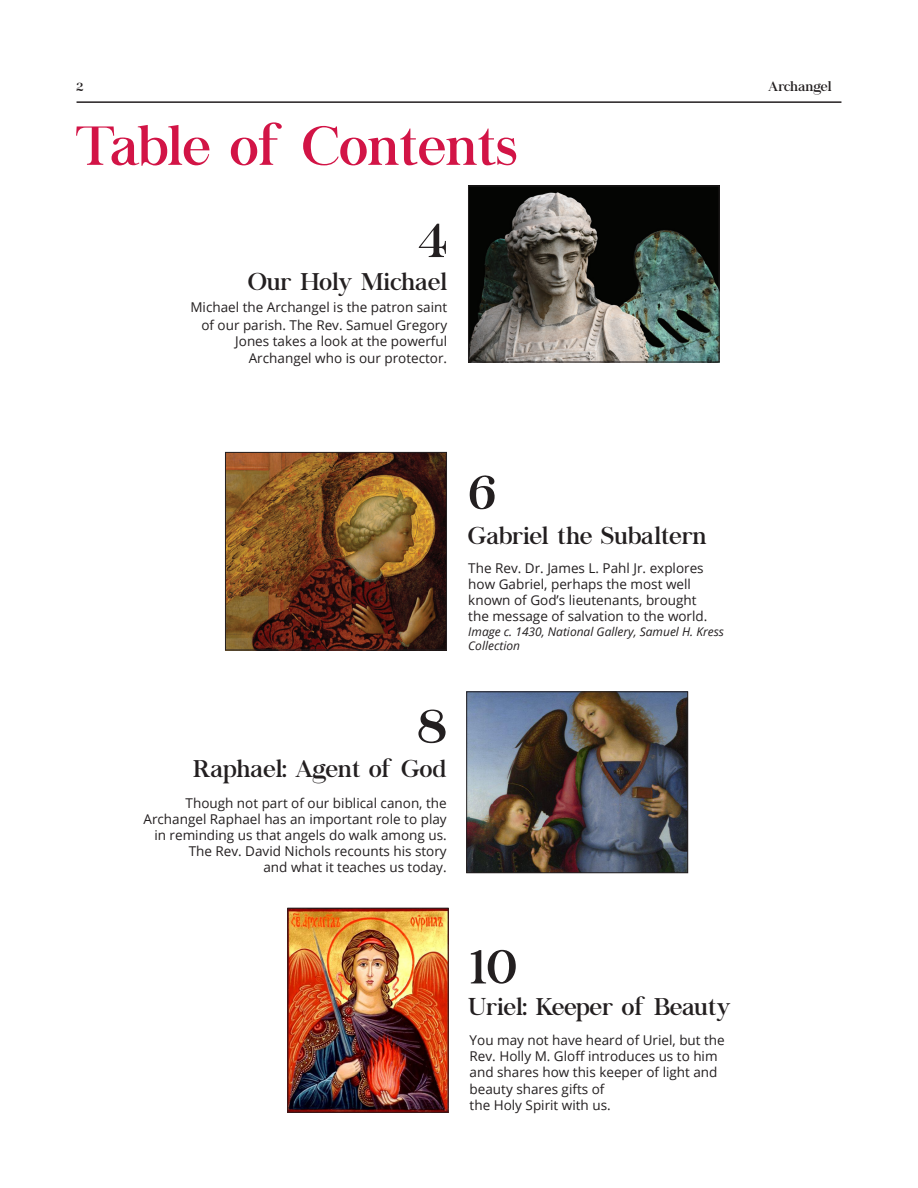
<style>
.page{position:relative;width:918px;height:1188px;background:#fff}
.page>*{position:absolute;margin:0;border:0;box-sizing:border-box;transform-origin:0 0}
.t1{font:54px "Chapaza";color:#d21446}
.t2{font:54px "Chapaza";color:#231f20}
.story_pull_out{font:24px "Chapaza";color:#231f20}
.P1{font:24px "Chapaza";color:#231f20}
.P1-2{font:13.5px/16.2px "Open Sans";color:#231f20;text-align:right}
.t3{font:13.5px "Chapaza";color:#231f20}
.P1-3{font:italic 12px/14.4px "Open Sans";color:#231f20}
</style>
<div class="page">
<img style="left:290px;top:910px;width:156px;height:200px">
<img style="left:227px;top:454px;width:218px;height:194px">
<div style="left:225px;top:452px;width:222px;height:198px;border:1px solid #231f20"></div>
<img style="left:470px;top:188px;width:247px;height:172px">
<div style="left:468px;top:186px;width:251px;height:176px;border:1px solid #231f20"></div>
<img style="left:468px;top:694px;width:218px;height:177px">
<div style="left:466px;top:692px;width:222px;height:181px;border:1px solid #231f20"></div>
<hr style="left:77px;top:101px;width:764px;height:2px;background:#231f20">
<p class="t3" style="left:77px;top:78px;width:8px">2</p>
<p class="t3" style="left:768px;top:78px;width:65px">Archangel</p>
<p class="t1" style="left:75px;top:115px;width:443px">Table of Contents</p>
<p class="t2" style="left:418px;top:207px;width:30px">4</p>
<p class="story_pull_out" style="left:248px;top:268px;width:200px">Our Holy Michael</p>
<p class="P1-2" style="left:190px;top:298px;width:258px;line-height:18px">Michael the Archangel is the patron saint of our parish. The Rev. Samuel Gregory</p>
<p class="P1-2" style="left:235px;top:333px;width:214px">Jones takes a look at the powerful<br>Archangel who is our protector.</p>
<p class="t2" style="left:469px;top:459px;width:28px">6</p>
<p class="story_pull_out" style="left:468px;top:522px;width:240px">Gabriel the Subaltern</p>
<p class="P1-2" style="left:468px;top:560px;width:241px;text-align:left">The Rev. Dr. James L. Pahl Jr. explores how Gabriel, perhaps the most well known of God’s lieutenants, brought the message of salvation to the world.</p>
<p class="P1-3" style="left:468px;top:624px;width:257px">Image c. 1430, National Gallery, Samuel H. Kress<br>Collection</p>
<p class="t2" style="left:418px;top:693px;width:31px">8</p>
<p class="story_pull_out" style="left:193px;top:754px;width:255px">Raphael: Agent of God</p>
<p class="P1-2" style="left:143px;top:794px;width:305px">Though not part of our biblical canon, the Archangel Raphael has an important role to play in reminding us that angels do walk among us.<br>The Rev. David Nichols recounts his story<br>and what it teaches us today.</p>
<p class="t2" style="left:470px;top:933px;width:48px">10</p>
<p class="P1" style="left:468px;top:993px;width:264px">Uriel: Keeper of Beauty</p>
<p class="P1-2" style="left:470px;top:1032px;width:257px;text-align:left">You may not have heard of Uriel, but the<br>Rev. Holly M. Gloff introduces us to him and shares how this keeper of light and beauty shares gifts of<br>the Holy Spirit with us.</p>
</div>
